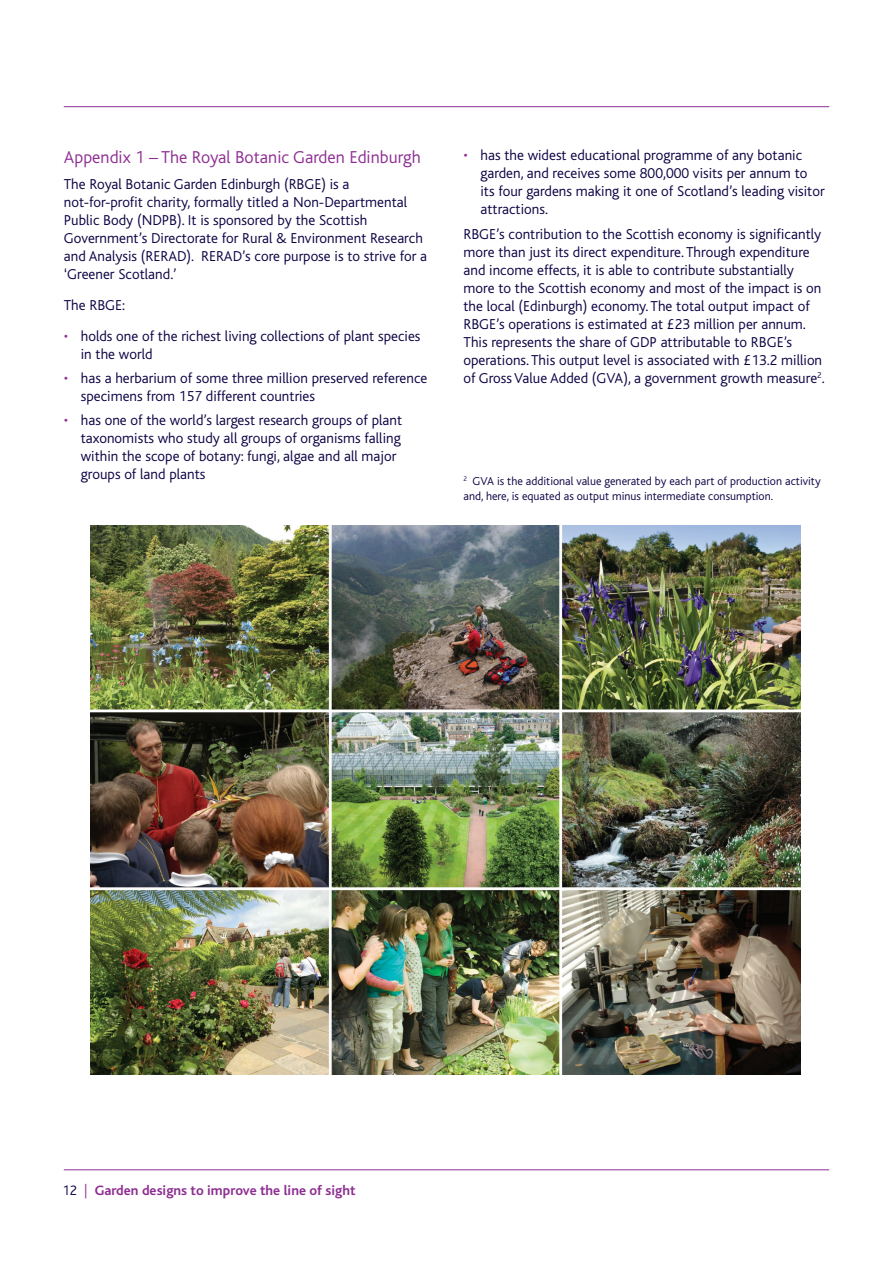
<style>
.page{position:relative;width:893px;height:1263px;background:#fff}
.page>*{position:absolute;margin:0;border:0;box-sizing:border-box;transform-origin:0 0}
.Heading{font:300 18px "Bliss";color:#8d2e92}
.bullets{font:300 15px/18px "Bliss";color:#0a0243}
.t1{font:700 14.25px "Bliss";color:#8d2e92}
.footnote{font:300 12px/14.4px "Bliss";color:#0a0243}
.s1{color:#8d2e92}
.s2{font-weight:300;color:#0a0243}
.s3{font-weight:300}
</style>
<div class="page">
<hr style="left:64px;top:1169px;width:765px;height:1px;background:#8d2e92">
<hr style="left:64px;top:106px;width:765px;height:1px;background:#8d2e92">
<img style="left:90px;top:525px;width:710px;height:549px">
<p class="Heading" style="left:64px;top:147px;width:358px">Appendix 1 – The Royal Botanic Garden Edinburgh</p>
<p class="bullets" style="left:64px;top:175px;width:365px">The Royal Botanic Garden Edinburgh (RBGE) is a not-for-profit charity, formally titled a Non-Departmental Public Body (NDPB). It is sponsored by the Scottish Government’s Directorate for Rural &amp; Environment Research and Analysis (RERAD). RERAD’s core purpose is to strive for a ‘Greener Scotland.’</p>
<p class="bullets" style="left:64px;top:296px;width:63px">The RBGE:</p>
<p class="bullets" style="left:81px;top:327px;width:341px;text-indent:-17px"><span class="s1">•</span> holds one of the richest living collections of plant species in the world</p>
<p class="bullets" style="left:81px;top:369px;width:348px;text-indent:-17px"><span class="s1">•</span> has a herbarium of some three million preserved reference specimens from 157 different countries</p>
<p class="bullets" style="left:81px;top:412px;width:323px;text-indent:-17px"><span class="s1">•</span> has one of the world’s largest research groups of plant taxonomists who study all groups of organisms falling within the scope of botany: fungi, algae and all major groups of land plants</p>
<p class="bullets" style="left:480px;top:147px;width:346px;text-indent:-17px"><span class="s1">•</span> has the widest educational programme of any botanic garden, and receives some 800,000 visits per annum to its four gardens making it one of Scotland’s leading visitor attractions.</p>
<p class="bullets" style="left:463px;top:225px;width:363px">RBGE’s contribution to the Scottish economy is significantly more than just its direct expenditure. Through expenditure and income effects, it is able to contribute substantially more to the Scottish economy and most of the impact is on the local (Edinburgh) economy. The total output impact of RBGE’s operations is estimated at £23 million per annum.<br>This represents the share of GDP attributable to RBGE’s operations. This output level is associated with £13.2 million of Gross Value Added (GVA), a government growth measure<sup>2</sup>.</p>
<p class="footnote" style="left:463px;top:474px;width:359px"><sup>2</sup> GVA is the additional value generated by each part of production activity and, here, is equated as output minus intermediate consumption.</p>
<p class="t1" style="left:62px;top:1183px;width:295px"><span class="s2">12</span> <span class="s3">|</span> Garden designs to improve the line of sight</p>
</div>
